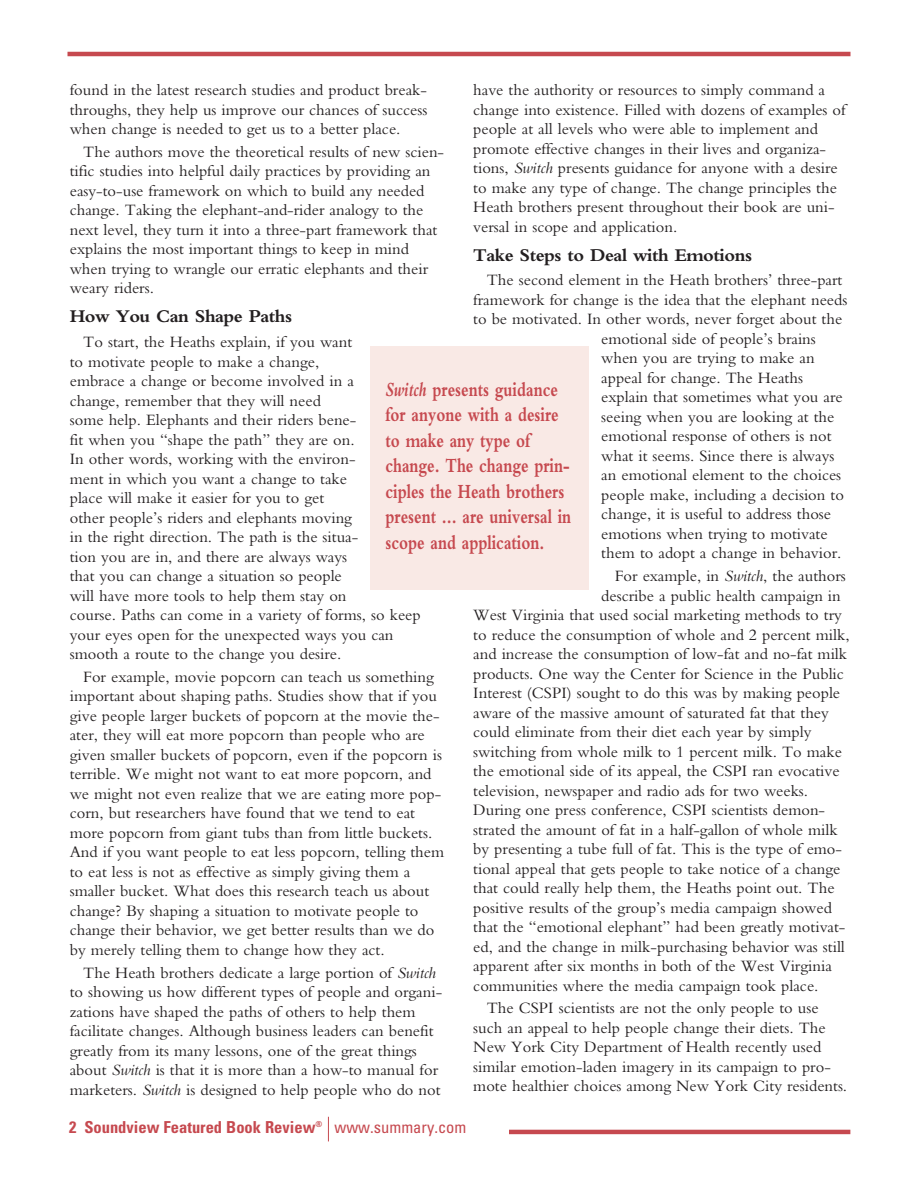
<style>
.page{position:relative;width:918px;height:1188px;background:#fff}
.page>*{position:absolute;margin:0;border:0;box-sizing:border-box;transform-origin:0 0}
.t1{font:700 21px/25.5px "Bembo Std";color:#c6494f;scale:.75 1}
.t2{font:700 18.75px "Bembo Std";letter-spacing:-.025em;color:#231f20}
.t3{font:16.5px/19.5px "Bembo Std";color:#231f20}
.t4{font:700 condensed 16.5px "Univers LT Std";color:#c6494f}
.s1{font-style:italic}
.s2{font-weight:400}
</style>
<div class="page">
<hr style="left:68px;top:52px;width:782px;height:4px;background:#c6494f">
<hr style="left:68px;top:1130px;width:782px;height:4px;background:#c6494f">
<div style="left:68px;top:1117px;width:441px;height:25px;background:#fff"></div>
<svg style="left:328px;top:1117px;width:1px;height:24px"></svg>
<div style="left:370px;top:347px;width:219px;height:243px;background:#f9e9e5"></div>
<p class="t3" style="left:473px;top:82px;width:374px">have the authority or resources to simply command a change into existence. Filled with dozens of examples of people at all levels who were able to implement and promote effective changes in their lives and organiza&shy;tions, <span class="s1">Switch</span> presents guidance for anyone with a desire to make any type of change. The change principles the Heath brothers present throughout their book are uni&shy;versal in scope and application.</p>
<p class="t2" style="left:473px;top:248px;width:280px">Take Steps to Deal with Emotions</p>
<p class="t3" style="left:487px;top:272px;width:357px">The second element in the Heath brothers’ three-part</p>
<p class="t3" style="left:473px;top:292px;width:376px">framework for change is the idea that the elephant needs</p>
<p class="t3" style="left:473px;top:311px;width:370px">to be motivated. In other words, never forget about the</p>
<p class="t3" style="left:601px;top:331px;width:216px">emotional side of people’s brains</p>
<p class="t3" style="left:601px;top:350px;width:215px">when you are trying to make an</p>
<p class="t3" style="left:601px;top:370px;width:203px">appeal for change. The Heaths</p>
<p class="t3" style="left:601px;top:389px;width:243px">explain that sometimes what you are</p>
<p class="t3" style="left:601px;top:409px;width:235px">seeing when you are looking at the</p>
<p class="t3" style="left:601px;top:428px;width:232px">emotional response of others is not</p>
<p class="t3" style="left:601px;top:448px;width:235px">what it seems. Since there is always</p>
<p class="t3" style="left:601px;top:467px;width:242px">an emotional element to the choices</p>
<p class="t3" style="left:601px;top:487px;width:244px">people make, including a decision to</p>
<p class="t3" style="left:601px;top:506px;width:231px">change, it is useful to address those</p>
<p class="t3" style="left:601px;top:526px;width:228px">emotions when trying to motivate</p>
<p class="t3" style="left:601px;top:545px;width:242px">them to adopt a change in behavior.</p>
<p class="t3" style="left:615px;top:568px;width:233px">For example, in <span class="s1">Switch</span>, the authors</p>
<p class="t3" style="left:601px;top:587px;width:241px">describe a public health campaign in</p>
<p class="t3" style="left:473px;top:607px;width:370px">West Virginia that used social marketing methods to try</p>
<p class="t3" style="left:473px;top:626px;width:378px">to reduce the consumption of whole and 2 percent milk,</p>
<p class="t3" style="left:473px;top:646px;width:375px">and increase the consumption of low-fat and no-fat milk</p>
<p class="t3" style="left:473px;top:665px;width:372px">products. One way the Center for Science in the Public</p>
<p class="t3" style="left:473px;top:685px;width:368px">Interest (CSPI) sought to do this was by making people</p>
<p class="t3" style="left:473px;top:704px;width:357px">aware of the massive amount of saturated fat that they</p>
<p class="t3" style="left:473px;top:724px;width:340px">could eliminate from their diet each year by simply</p>
<p class="t3" style="left:473px;top:743px;width:370px">switching from whole milk to 1 percent milk. To make</p>
<p class="t3" style="left:473px;top:763px;width:368px">the emotional side of its appeal, the CSPI ran evocative</p>
<p class="t3" style="left:473px;top:782px;width:336px">television, newspaper and radio ads for two weeks.</p>
<p class="t3" style="left:473px;top:802px;width:353px">During one press conference, CSPI scientists demon-</p>
<p class="t3" style="left:473px;top:821px;width:366px">strated the amount of fat in a half-gallon of whole milk</p>
<p class="t3" style="left:473px;top:841px;width:370px">by presenting a tube full of fat. This is the type of emo-</p>
<p class="t3" style="left:473px;top:860px;width:369px">tional appeal that gets people to take notice of a change</p>
<p class="t3" style="left:473px;top:880px;width:363px">that could really help them, the Heaths point out. The</p>
<p class="t3" style="left:473px;top:899px;width:360px">positive results of the group’s media campaign showed</p>
<p class="t3" style="left:473px;top:919px;width:374px">that the “emotional elephant” had been greatly motivat-</p>
<p class="t3" style="left:473px;top:938px;width:373px">ed, and the change in milk-purchasing behavior was still</p>
<p class="t3" style="left:473px;top:958px;width:360px">apparent after six months in both of the West Virginia</p>
<p class="t3" style="left:473px;top:977px;width:347px">communities where the media campaign took place.</p>
<p class="t3" style="left:473px;top:1000px;width:375px;text-indent:13px">The CSPI scientists are not the only people to use such an appeal to help people change their diets. The New York City Department of Health recently used similar emotion-laden imagery in its campaign to pro&shy;mote healthier choices among New York City residents.</p>
<p class="t3" style="left:70px;top:82px;width:359px;text-align:justify">found in the latest research studies and product break&shy;throughs, they help us improve our chances of success when change is needed to get us to a better place.</p>
<p class="t3" style="left:70px;top:144px;width:376px;text-indent:14px">The authors move the theoretical results of new scien&shy;tific studies into helpful daily practices by providing an easy-to-use framework on which to build any needed change. Taking the elephant-and-rider analogy to the next level, they turn it into a three-part framework that explains the most important things to keep in mind when trying to wrangle our erratic elephants and their weary riders.</p>
<p class="t2" style="left:70px;top:310px;width:224px">How You Can Shape Paths</p>
<p class="t3" style="left:70px;top:334px;width:352px;text-indent:14px">To start, the Heaths explain, if you want<br>to motivate people to make a change,<br>embrace a change or become involved in a<br>change, remember that they will need<br>some help. Elephants and their riders bene-<br>fit when you “shape the path” they are on.<br>In other words, working with the environ-<br>ment in which you want a change to take<br>place will make it easier for you to get<br>other people’s riders and elephants moving<br>in the right direction. The path is the situa-<br>tion you are in, and there are always ways<br>that you can change a situation so people<br>will have more tools to help them stay on<br>course. Paths can come in a variety of forms, so keep your eyes open for the unexpected ways you can smooth a route to the change you desire.</p>
<p class="t3" style="left:70px;top:669px;width:376px;text-indent:14px">For example, movie popcorn can teach us something important about shaping paths. Studies show that if you give people larger buckets of popcorn at the movie the&shy;ater, they will eat more popcorn than people who are given smaller buckets of popcorn, even if the popcorn is terrible. We might not want to eat more popcorn, and we might not even realize that we are eating more pop&shy;corn, but researchers have found that we tend to eat more popcorn from giant tubs than from little buckets.<br>And if you want people to eat less popcorn, telling them to eat less is not as effective as simply giving them a smaller bucket. What does this research teach us about change? By shaping a situation to motivate people to change their behavior, we get better results than we do by merely telling them to change how they act.</p>
<p class="t3" style="left:70px;top:964px;width:374px;text-indent:14px">The Heath brothers dedicate a large portion of <span class="s1">Switch </span>to showing us how different types of people and organi&shy;zations have shaped the paths of others to help them facilitate changes. Although business leaders can benefit greatly from its many lessons, one of the great things about <span class="s1">Switch</span> is that it is more than a how-to manual for marketers. <span class="s1">Switch</span> is designed to help people who do not</p>
<p class="t1" style="left:385px;top:378px;width:249px"><span class="s1">Switch</span> presents guidance for anyone with a desire to make any type of change. The change prin&shy;ciples the Heath brothers present ... are universal in scope and application.</p>
<p class="t4" style="left:69px;top:1121px;width:399px">2 Soundview Featured Book Review<sup>®</sup> <span class="s2">www.summary.com</span></p>
</div>
